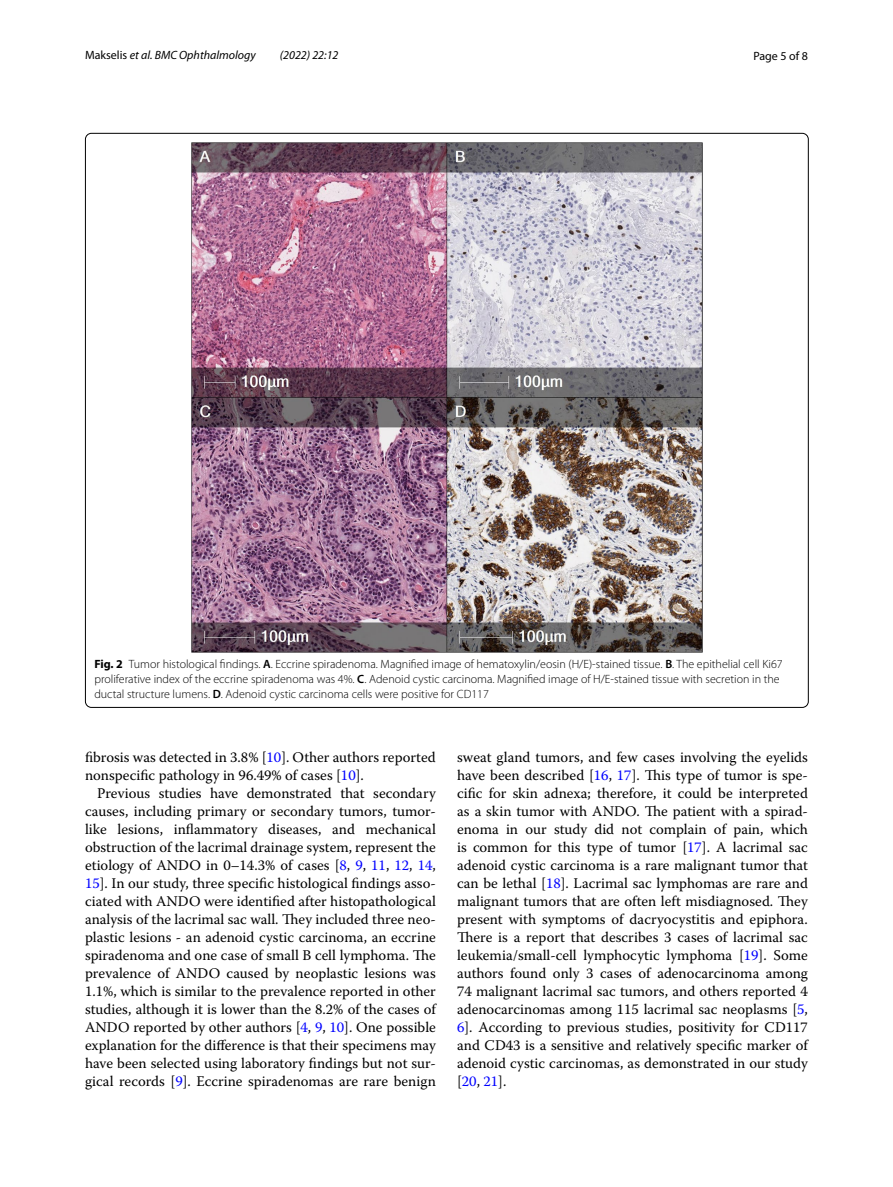
<style>
.page{position:relative;width:893px;height:1187px;background:#fff}
.page>*{position:absolute;margin:0;border:0;box-sizing:border-box;transform-origin:0 0}
.t1{font:14.7px/18px "Warnock Pro";color:#000;text-align:justify}
.t2{font:300 12px/15px "Myriad Pro";color:#000}
.t3{font:italic 12px "Myriad Pro";color:#000}
.t4{font:12px "Myriad Pro";color:#000}
.s1{font-style:normal}
.s2{font-weight:700}
.s3{font-weight:600}
.s4{color:#00f}
</style>
<div class="page">
<img style="left:192px;top:142px;width:510px;height:511px">
<p class="t3" style="left:85px;top:48px;width:172px"><span class="s1">Makselis</span> et al. BMC Ophthalmology</p>
<p class="t3" style="left:280px;top:48px;width:60px">(2022) 22:12</p>
<p class="t4" style="left:753px;top:48px;width:56px">Page 5 of 8</p>
<p class="t2" style="left:94px;top:656px;width:690px"><span class="s2">Fig. 2</span> Tumor histological findings. <span class="s3">A</span>. Eccrine spiradenoma. Magnified image of hematoxylin/eosin (H/E)-stained tissue. <span class="s3">B</span>. The epithelial cell Ki67 proliferative index of the eccrine spiradenoma was 4%. <span class="s3">C</span>. Adenoid cystic carcinoma. Magnified image of H/E-stained tissue with secretion in the ductal structure lumens. <span class="s3">D</span>. Adenoid cystic carcinoma cells were positive for CD117</p>
<p class="t1" style="left:85px;top:747px;width:352px">fibrosis was detected in 3.8% [<span class="s4">10</span>]. Other authors reported nonspecific pathology in 96.49% of cases [<span class="s4">10</span>].</p>
<p class="t1" style="left:85px;top:783px;width:352px;text-indent:12px">Previous studies have demonstrated that secondary causes, including primary or secondary tumors, tumor&shy;like lesions, inflammatory diseases, and mechanical obstruction of the lacrimal drainage system, represent the etiology of ANDO in 0–14.3% of cases [<span class="s4">8</span>, <span class="s4">9</span>, <span class="s4">11</span>, <span class="s4">12</span>, <span class="s4">14</span>, <span class="s4">15</span>]. In our study, three specific histological findings asso&shy;ciated with ANDO were identified after histopathological analysis of the lacrimal sac wall. They included three neo&shy;plastic lesions - an adenoid cystic carcinoma, an eccrine spiradenoma and one case of small B cell lymphoma. The prevalence of ANDO caused by neoplastic lesions was 1.1%, which is similar to the prevalence reported in other studies, although it is lower than the 8.2% of the cases of ANDO reported by other authors [<span class="s4">4</span>, <span class="s4">9</span>, <span class="s4">10</span>]. One possible explanation for the difference is that their specimens may have been selected using laboratory findings but not sur&shy;gical records [<span class="s4">9</span>]. Eccrine spiradenomas are rare benign</p>
<p class="t1" style="left:457px;top:747px;width:352px">sweat gland tumors, and few cases involving the eyelids have been described [<span class="s4">16</span>, <span class="s4">17</span>]. This type of tumor is spe&shy;cific for skin adnexa; therefore, it could be interpreted as a skin tumor with ANDO. The patient with a spirad&shy;enoma in our study did not complain of pain, which is common for this type of tumor [<span class="s4">17</span>]. A lacrimal sac adenoid cystic carcinoma is a rare malignant tumor that can be lethal [<span class="s4">18</span>]. Lacrimal sac lymphomas are rare and malignant tumors that are often left misdiagnosed. They present with symptoms of dacryocystitis and epiphora.<br>There is a report that describes 3 cases of lacrimal sac leukemia/small-cell lymphocytic lymphoma [<span class="s4">19</span>]. Some authors found only 3 cases of adenocarcinoma among 74 malignant lacrimal sac tumors, and others reported 4 adenocarcinomas among 115 lacrimal sac neoplasms [<span class="s4">5</span>, <span class="s4">6</span>]. According to previous studies, positivity for CD117 and CD43 is a sensitive and relatively specific marker of adenoid cystic carcinomas, as demonstrated in our study [<span class="s4">20</span>, <span class="s4">21</span>].</p>
</div>
